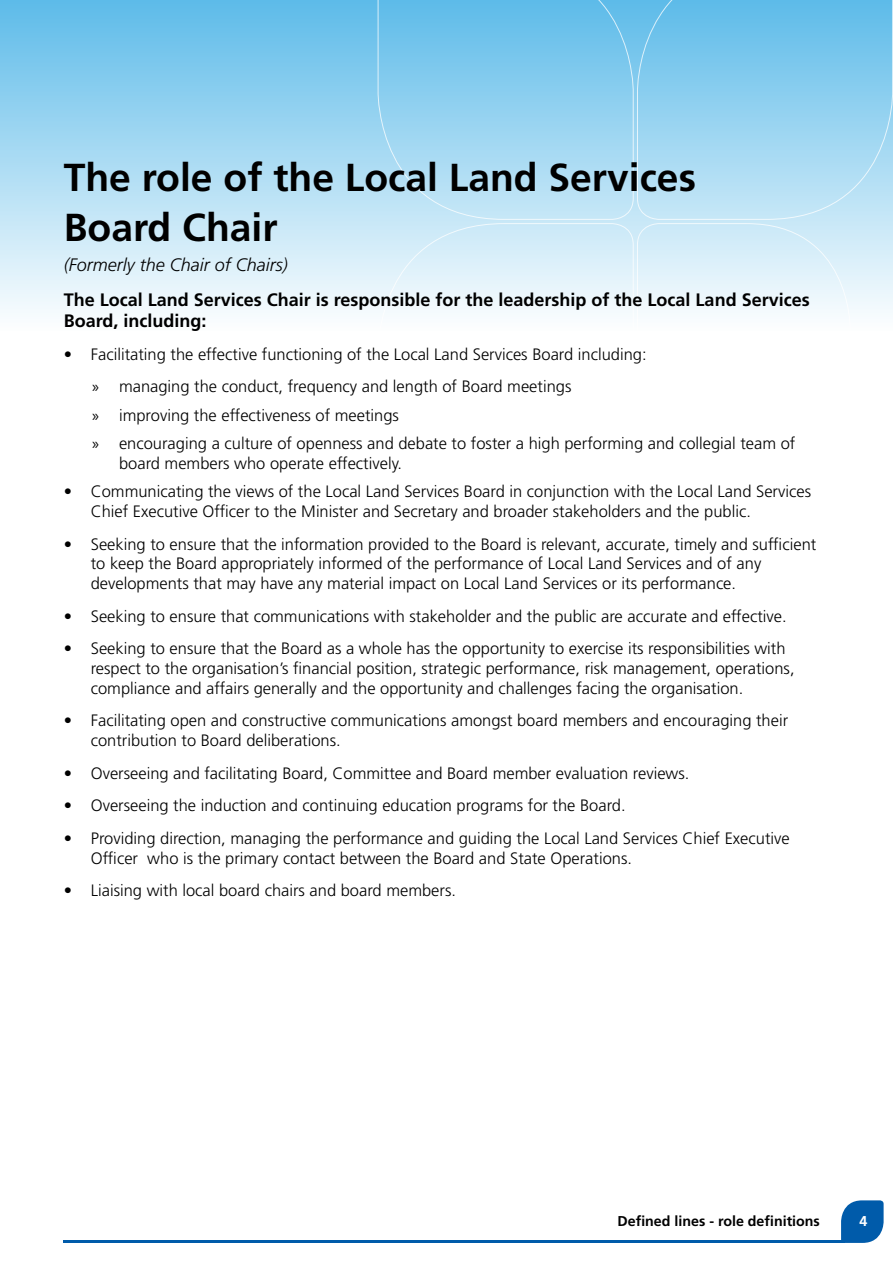
<style>
.page{position:relative;width:893px;height:1263px;background:#fff}
.page>*{position:absolute;margin:0;border:0;box-sizing:border-box;transform-origin:0 0}
.Headline_1{font:700 39px/50.4px "Frutiger LT Std";color:#000}
.Board_text{font:700 18px/21.6px "Frutiger LT Std";color:#000}
.Board_text-2{font:italic 300 18px "Frutiger LT Std";color:#000}
.t1{font:300 16.5px/19.8px "Frutiger LT Std";color:#000}
.t2{font:700 14.25px "Frutiger LT Std";color:#000}
.t3{font:700 14.25px "Frutiger LT Std";color:#fff}
.s1{font-family:"Myriad Pro";font-weight:400}
</style>
<div class="page">
<svg style="left:841px;top:1200px;width:43px;height:43px;background:#1e6eb4"></svg>
<hr style="left:64px;top:1240px;width:781px;height:3px;background:#005baa">
<div style="left:0;top:0;width:893px;height:331px;background:linear-gradient(to bottom,#5dbbe9,#fdfefe)"></div>
<svg style="left:637px;top:0;width:256px;height:220px;background:#92d1f0"></svg>
<svg style="left:377px;top:223px;width:257px;height:108px"></svg>
<svg style="left:377px;top:0;width:257px;height:220px;background:#92d1f0"></svg>
<svg style="left:637px;top:223px;width:214px;height:108px"></svg>
<p class="Headline_1" style="left:64px;top:152px;width:634px">The role of the Local Land Services<br>Board Chair</p>
<p class="Board_text-2" style="left:64px;top:255px;width:225px">(Formerly the Chair of Chairs)</p>
<p class="Board_text" style="left:64px;top:289px;width:747px">The Local Land Services Chair is responsible for the leadership of the Local Land Services<br>Board, including:</p>
<p class="t1" style="left:64px;top:344px;width:584px">• Facilitating the effective functioning of the Local Land Services Board including:</p>
<p class="t1" style="left:92px;top:377px;width:481px"><span class="s1">»</span> managing the conduct, frequency and length of Board meetings</p>
<p class="t1" style="left:92px;top:405px;width:308px"><span class="s1">»</span> improving the effectiveness of meetings</p>
<p class="t1" style="left:119px;top:434px;width:678px;text-indent:-27px"><span class="s1">»</span> encouraging a culture of openness and debate to foster a high performing and collegial team of board members who operate effectively.</p>
<p class="t1" style="left:91px;top:482px;width:722px;text-indent:-27px">• Communicating the views of the Local Land Services Board in conjunction with the Local Land Services<br>Chief Executive Officer to the Minister and Secretary and broader stakeholders and the public.</p>
<p class="t1" style="left:91px;top:534px;width:727px;text-indent:-27px">• Seeking to ensure that the information provided to the Board is relevant, accurate, timely and sufficient to keep the Board appropriately informed of the performance of Local Land Services and of any developments that may have any material impact on Local Land Services or its performance.</p>
<p class="t1" style="left:64px;top:606px;width:724px">• Seeking to ensure that communications with stakeholder and the public are accurate and effective.</p>
<p class="t1" style="left:91px;top:639px;width:705px;text-indent:-27px">• Seeking to ensure that the Board as a whole has the opportunity to exercise its responsibilities with respect to the organisation’s financial position, strategic performance, risk management, operations, compliance and affairs generally and the opportunity and challenges facing the organisation.</p>
<p class="t1" style="left:91px;top:711px;width:699px;text-indent:-27px">• Facilitating open and constructive communications amongst board members and encouraging their contribution to Board deliberations.</p>
<p class="t1" style="left:64px;top:763px;width:627px">• Overseeing and facilitating Board, Committee and Board member evaluation reviews.</p>
<p class="t1" style="left:64px;top:796px;width:563px">• Overseeing the induction and continuing education programs for the Board.</p>
<p class="t1" style="left:91px;top:828px;width:700px;text-indent:-27px">• Providing direction, managing the performance and guiding the Local Land Services Chief Executive<br>Officer who is the primary contact between the Board and State Operations.</p>
<p class="t1" style="left:64px;top:881px;width:394px">• Liaising with local board chairs and board members.</p>
<p class="t2" style="left:617px;top:1213px;width:204px">Defined lines - role definitions</p>
<p class="t3" style="left:860px;top:1213px;width:9px">4</p>
</div>
